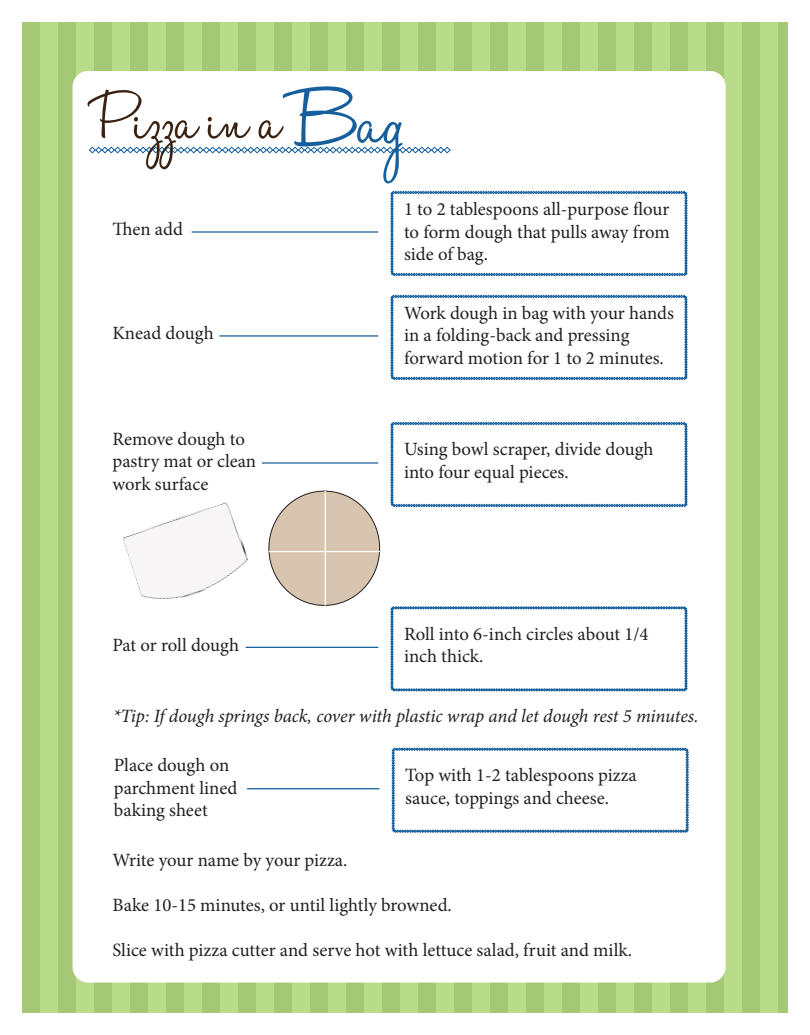
<style>
.page{position:relative;width:810px;height:1035px;background:#fff}
.page>*{position:absolute;margin:0;border:0;box-sizing:border-box;transform-origin:0 0}
.t1{font:75px "Halo Handletter";color:#3a2111}
.t2{font:18.75px/22.5px "Minion Pro";color:#231f20}
.t3{font:italic 18.75px "Minion Pro";letter-spacing:-.01em;color:#231f20}
.s1{font-size:90px;color:#165f9c}
</style>
<div class="page">
<div style="left:22px;top:23px;width:766px;height:990px;background:linear-gradient(to right,#afd281,#afd281)"></div>
<div style="left:72px;top:71px;width:654px;height:912px;background:#fff;border-radius:16px"></div>
<svg style="left:89px;top:147px;width:362px;height:6px"></svg>
<svg style="left:391px;top:191px;width:296px;height:85px"></svg>
<hr style="left:192px;top:231px;width:186px;height:2px;background:#155f9c">
<svg style="left:391px;top:295px;width:296px;height:85px"></svg>
<hr style="left:219px;top:335px;width:159px;height:2px;background:#155f9c">
<svg style="left:391px;top:422px;width:296px;height:85px"></svg>
<hr style="left:262px;top:462px;width:116px;height:2px;background:#155f9c">
<img style="left:123px;top:502px;width:126px;height:98px">
<svg style="left:391px;top:606px;width:296px;height:85px"></svg>
<hr style="left:246px;top:647px;width:132px;height:1px;background:#155f9c">
<div style="left:269px;top:491px;width:111px;height:114px;background:#d8c5af;border-radius:50%"></div>
<hr style="left:269px;top:551px;width:111px;height:1px;background:#fff">
<hr style="left:325px;top:491px;width:1px;height:115px;background:#fff">
<svg style="left:392px;top:748px;width:297px;height:85px"></svg>
<hr style="left:247px;top:788px;width:132px;height:1px;background:#155f9c">
<p class="t1" style="left:99px;top:79px;width:305px">P izza in a<span class="s1">Bag</span></p>
<p class="t2" style="left:112px;top:218px;width:72px">Then add</p>
<p class="t2" style="left:404px;top:198px;width:267px;text-align:justify">1 to 2 tablespoons all-purpose flour to form dough that pulls away from side of bag.</p>
<p class="t2" style="left:112px;top:322px;width:103px">Knead dough</p>
<p class="t2" style="left:404px;top:302px;width:272px">Work dough in bag with your hands in a folding-back and pressing forward motion for 1 to 2 minutes.</p>
<p class="t2" style="left:112px;top:427px;width:145px">Remove dough to pastry mat or clean work surface</p>
<p class="t2" style="left:404px;top:438px;width:251px">Using bowl scraper, divide dough into four equal pieces.</p>
<p class="t2" style="left:112px;top:634px;width:128px">Pat or roll dough</p>
<p class="t2" style="left:404px;top:623px;width:246px">Roll into 6-inch circles about 1/4 inch thick.</p>
<p class="t3" style="left:113px;top:704px;width:587px">*Tip: If dough springs back, cover with plastic wrap and let dough rest 5 minutes.</p>
<p class="t2" style="left:114px;top:754px;width:125px">Place dough on parchment lined baking sheet</p>
<p class="t2" style="left:405px;top:764px;width:233px">Top with 1-2 tablespoons pizza sauce, toppings and cheese.</p>
<p class="t2" style="left:112px;top:849px;width:236px">Write your name by your pizza.</p>
<p class="t2" style="left:112px;top:894px;width:341px">Bake 10-15 minutes, or until lightly browned.</p>
<p class="t2" style="left:112px;top:939px;width:521px">Slice with pizza cutter and serve hot with lettuce salad, fruit and milk.</p>
</div>
